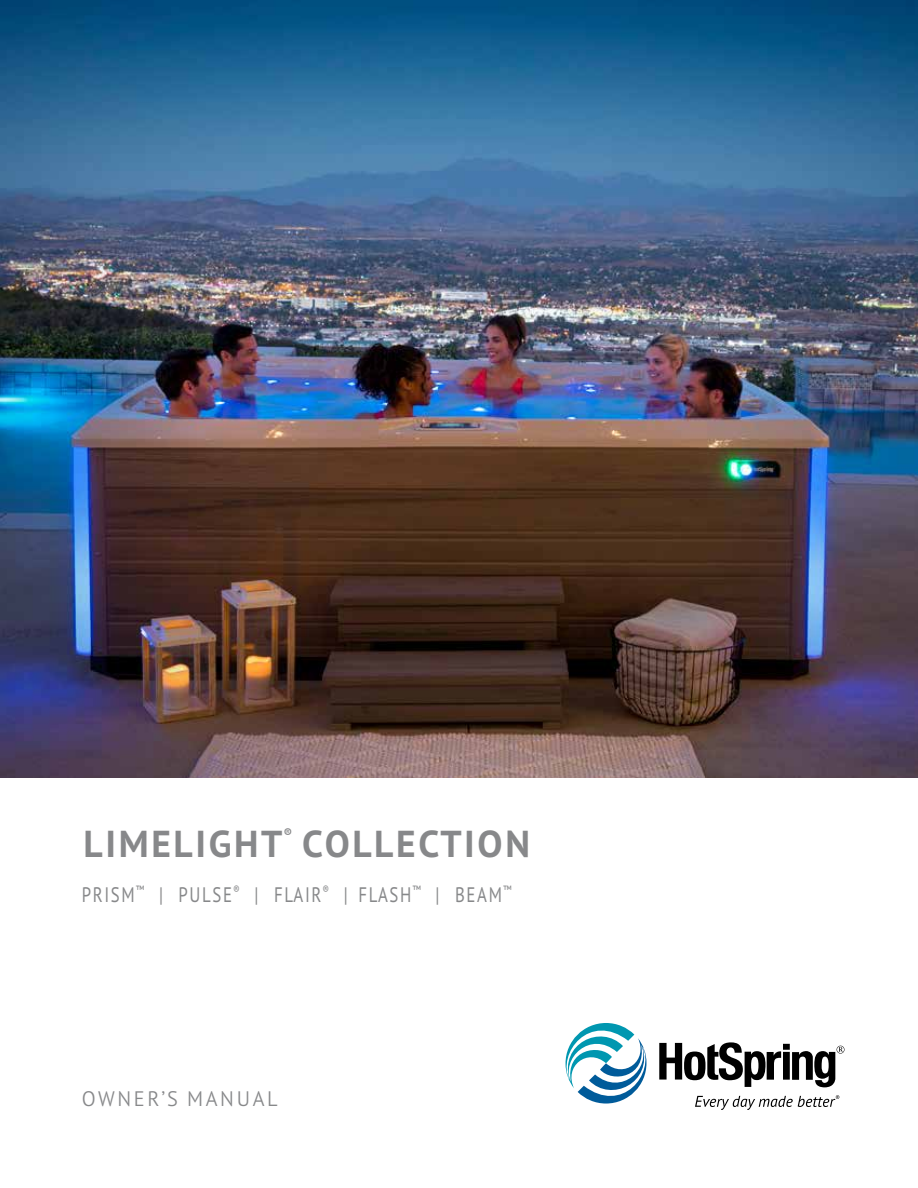
<style>
.page{position:relative;width:918px;height:1188px;background:#fff}
.page>*{position:absolute;margin:0;border:0;box-sizing:border-box;transform-origin:0 0}
.t1{font:700 37.5px "PT Sans Pro";letter-spacing:.07em;color:#87888a}
.t2{font:21px "PT Sans Pro";letter-spacing:.1em;color:#87888a;scale:.8 1}
.t3{font:300 21px "PT Sans Pro";letter-spacing:.13em;color:#87888a}
.t4{font:700 12px "PT Sans Pro";color:#87888a}
</style>
<div class="page">
<img style="left:0;top:0;width:918px;height:778px">
<svg style="left:565px;top:1023px;width:279px;height:87px"></svg>
<h1 class="t1" style="left:84px;top:819px;width:201px">LIMELIGHT</h1>
<p class="t4" style="left:284px;top:825px;width:10px">®</p>
<h1 class="t1" style="left:302px;top:819px;width:229px">COLLECTION</h1>
<p class="t2" style="left:82px;top:881px;width:80px">PRISM<sup>™</sup></p>
<p class="t2" style="left:159px;top:881px;width:6px">|</p>
<p class="t2" style="left:179px;top:881px;width:78px">PULSE<sup>®</sup></p>
<p class="t2" style="left:255px;top:881px;width:6px">|</p>
<p class="t2" style="left:274px;top:881px;width:71px">FLAIR<sup>®</sup></p>
<p class="t2" style="left:344px;top:881px;width:98px">| FLASH<sup>™</sup></p>
<p class="t2" style="left:436px;top:881px;width:96px">| BEAM<sup>™</sup></p>
<p class="t3" style="left:82px;top:1085px;width:197px">OWNER’S MANUAL</p>
</div>
